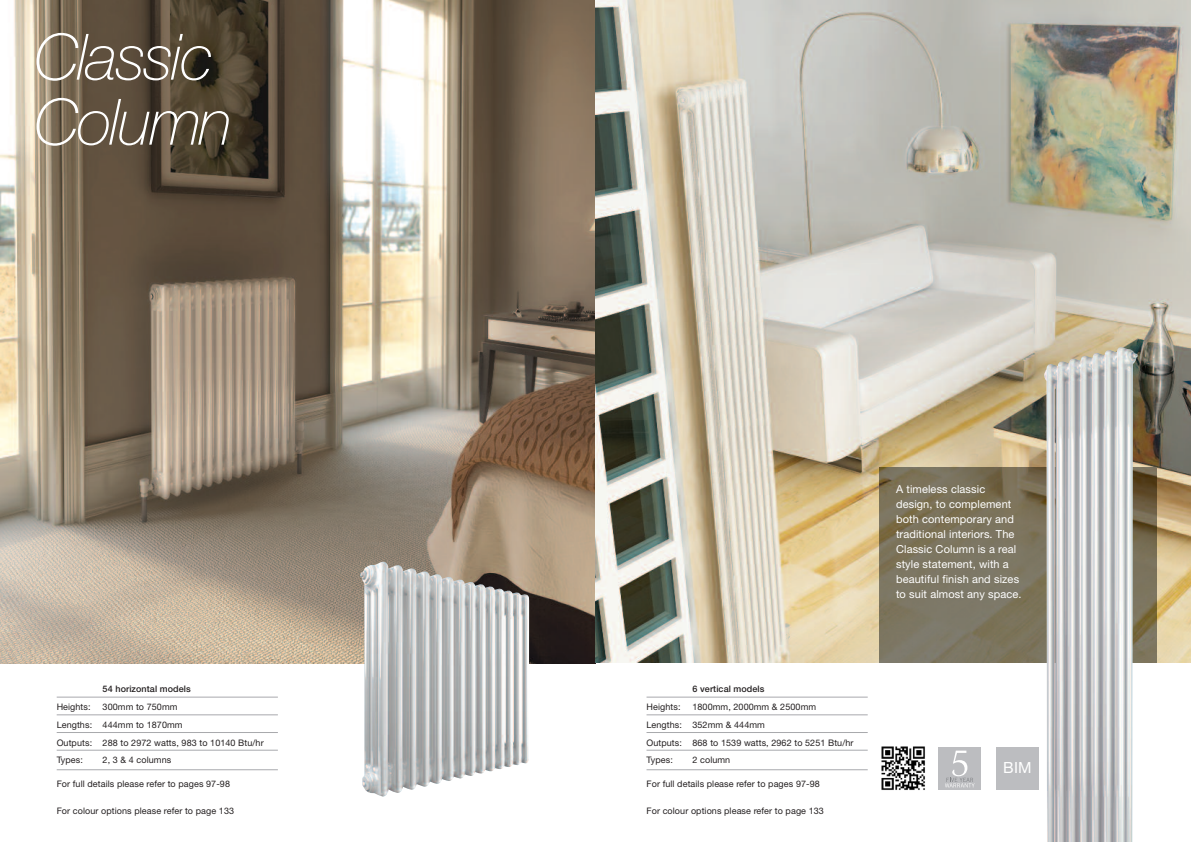
<style>
.page{position:relative;width:1191px;height:842px;background:#fff}
.page>*{position:absolute;margin:0;border:0;box-sizing:border-box;transform-origin:0 0}
.t1{font:italic 100 64px/65px "Helvetica Neue";letter-spacing:-.03em;color:#fff}
.t2{font:15.4px "Helvetica Neue";color:#fff}
.t3{font:11px/15px "Helvetica Neue";letter-spacing:.01em;color:#fff}
.t4{font:9px/17.7px "Helvetica Neue";letter-spacing:.01em;color:#231f20}
.t5{font:500 9px "Helvetica Neue";letter-spacing:.01em;color:#231f20}
</style>
<div class="page">
<hr style="left:57px;top:697px;width:221px;height:1px;background:#a8a9ad">
<hr style="left:57px;top:715px;width:221px;height:1px;background:#a8a9ad">
<hr style="left:57px;top:732px;width:221px;height:1px;background:#a8a9ad">
<hr style="left:57px;top:750px;width:221px;height:1px;background:#a8a9ad">
<hr style="left:57px;top:769px;width:221px;height:1px;background:#a8a9ad">
<img style="left:0;top:0;width:1191px;height:663px">
<img style="left:360px;top:561px;width:169px;height:235px">
<hr style="left:646px;top:697px;width:221px;height:1px;background:#a8a9ad">
<hr style="left:646px;top:715px;width:221px;height:1px;background:#a8a9ad">
<hr style="left:646px;top:732px;width:221px;height:1px;background:#a8a9ad">
<hr style="left:646px;top:750px;width:221px;height:1px;background:#a8a9ad">
<hr style="left:646px;top:769px;width:221px;height:1px;background:#a8a9ad">
<hr style="left:879px;top:663px;width:278px;height:1px;background:#8a8c8f">
<img style="left:879px;top:468px;width:278px;height:195px">
<img style="left:1044px;top:347px;width:93px;height:495px">
<img style="left:881px;top:746px;width:44px;height:44px">
<div style="left:938px;top:748px;width:42px;height:42px;background:#bcbdc0"></div>
<svg style="left:945px;top:751px;width:29px;height:36px"></svg>
<div style="left:996px;top:747px;width:42px;height:43px;background:#bcbdc0"></div>
<p class="t1" style="left:34px;top:30px;width:199px">Classic<br>Column</p>
<p class="t5" style="left:103px;top:686px;width:90px">54 horizontal models</p>
<p class="t5" style="left:692px;top:686px;width:74px">6 vertical models</p>
<p class="t4" style="left:57px;top:699px;width:35px">Heights:</p>
<p class="t4" style="left:57px;top:699px;width:208px;text-indent:46px">300mm to 750mm<br>Lengths: 444mm to 1870mm<br>Outputs: 288 to 2972 watts, 983 to 10140 Btu/hr<br>Types:</p>
<p class="t4" style="left:103px;top:752px;width:70px">2, 3 &amp; 4 columns</p>
<p class="t4" style="left:57px;top:776px;width:175px">For full details please refer to pages 97-98</p>
<p class="t4" style="left:646px;top:699px;width:208px;text-indent:46px">1800mm, 2000mm &amp; 2500mm<br>Lengths: 352mm &amp; 444mm<br>Outputs: 868 to 1539 watts, 2962 to 5251 Btu/hr<br>Types:</p>
<p class="t4" style="left:646px;top:699px;width:35px">Heights:</p>
<p class="t4" style="left:692px;top:752px;width:39px">2 column</p>
<p class="t4" style="left:646px;top:776px;width:175px">For full details please refer to pages 97-98</p>
<p class="t4" style="left:57px;top:803px;width:179px">For colour options please refer to page 133</p>
<p class="t4" style="left:646px;top:803px;width:179px">For colour options please refer to page 133</p>
<p class="t3" style="left:896px;top:482px;width:127px">A timeless classic design, to complement both contemporary and traditional interiors. The<br>Classic Column is a real style statement, with a beautiful finish and sizes to suit almost any space.</p>
<p class="t2" style="left:1003px;top:762px;width:30px">BIM</p>
</div>
